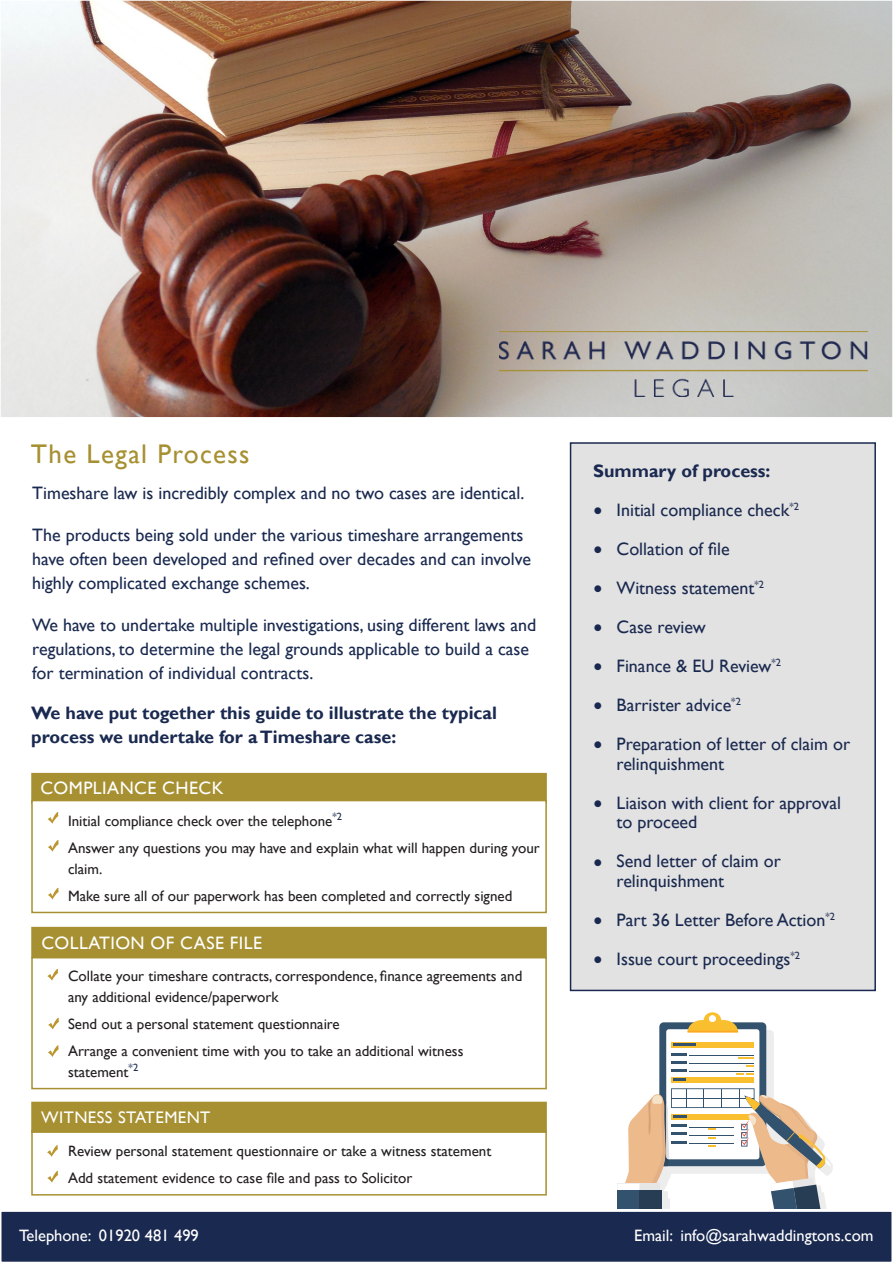
<style>
.page{position:relative;width:893px;height:1263px;background:#fff}
.page>*{position:absolute;margin:0;border:0;box-sizing:border-box;transform-origin:0 0}
.t1{font:27px "Gill Sans";letter-spacing:.05em;color:#a69031}
.t2{font:27px "Gill Sans";color:#19284f}
.t3{font:18px/24px "Gill Sans";color:#1a294f}
.t4{font:700 18px/24px "Gill Sans";color:#1a294f}
.t5{font:18px "Gill Sans";letter-spacing:.025em;color:#fff}
.t6{font:16.8px "Gill Sans";letter-spacing:.025em;color:#fff}
.t7{font:16.5px "Gill Sans";color:#fff}
.t8{font:15px/21px "Gill Sans";color:#231f20}
</style>
<div class="page">
<div style="left:1px;top:1211px;width:891px;height:51px;background:#1a2950"></div>
<div style="left:0;top:1210px;width:893px;height:53px;border:2px solid #fff"></div>
<img style="left:3px;top:3px;width:887px;height:413px">
<div style="left:0;top:0;width:893px;height:419px;border:2px solid #fff"></div>
<img style="left:500px;top:332px;width:367px;height:64px">
<div style="left:570px;top:442px;width:306px;height:549px;background:#e2e2e2;border:2px solid #1a2950"></div>
<div style="left:617px;top:1191px;width:22px;height:18px;background:#33526e"></div>
<svg style="left:623px;top:1012px;width:210px;height:197px"></svg>
<div style="left:31px;top:773px;width:516px;height:31px;background:#a69031"></div>
<div style="left:31px;top:800px;width:516px;height:113px;background:#fff;border:2px solid #a69031"></div>
<div style="left:31px;top:927px;width:516px;height:31px;background:#a69031"></div>
<div style="left:31px;top:957px;width:516px;height:132px;background:#fff;border:2px solid #a69031"></div>
<svg style="left:48px;top:812px;width:10px;height:12px"></svg>
<svg style="left:48px;top:840px;width:11px;height:12px"></svg>
<svg style="left:48px;top:888px;width:11px;height:11px"></svg>
<svg style="left:47px;top:969px;width:11px;height:11px"></svg>
<svg style="left:48px;top:1018px;width:11px;height:11px"></svg>
<svg style="left:48px;top:1045px;width:11px;height:12px"></svg>
<div style="left:31px;top:1130px;width:516px;height:65px;background:#fff;border:2px solid #a69031"></div>
<div style="left:31px;top:1102px;width:516px;height:31px;background:#a69031;border:2px solid #a69031"></div>
<svg style="left:47px;top:1145px;width:11px;height:12px"></svg>
<svg style="left:47px;top:1171px;width:11px;height:11px"></svg>
<p class="t1" style="left:31px;top:438px;width:220px">The Legal Process</p>
<p class="t3" style="left:32px;top:481px;width:493px">Timeshare law is incredibly complex and no two cases are identical.</p>
<p class="t3" style="left:32px;top:523px;width:500px">The products being sold under the various timeshare arrangements have often been developed and refined over decades and can involve highly complicated exchange schemes.</p>
<p class="t3" style="left:32px;top:613px;width:505px">We have to undertake multiple investigations, using different laws and regulations, to determine the legal grounds applicable to build a case for termination of individual contracts.</p>
<p class="t4" style="left:31px;top:702px;width:467px">We have put together this guide to illustrate the typical process we undertake for a Timeshare case:</p>
<p class="t5" style="left:40px;top:777px;width:185px">COMPLIANCE CHECK</p>
<p class="t8" style="left:68px;top:810px;width:275px">Initial compliance check over the telephone<sup>*2</sup></p>
<p class="t8" style="left:68px;top:837px;width:473px">Answer any questions you may have and explain what will happen during your claim.</p>
<p class="t8" style="left:68px;top:885px;width:446px">Make sure all of our paperwork has been completed and correctly signed</p>
<p class="t5" style="left:41px;top:932px;width:222px">COLLATION OF CASE FILE</p>
<p class="t8" style="left:68px;top:965px;width:456px">Collate your timeshare contracts, correspondence, finance agreements and any additional evidence/paperwork</p>
<p class="t8" style="left:68px;top:1013px;width:273px">Send out a personal statement questionnaire</p>
<p class="t8" style="left:68px;top:1040px;width:397px">Arrange a convenient time with you to take an additional witness statement<sup>*2</sup></p>
<p class="t6" style="left:41px;top:1107px;width:171px">WITNESS STATEMENT</p>
<p class="t8" style="left:68px;top:1140px;width:425px">Review personal statement questionnaire or take a witness statement</p>
<p class="t8" style="left:68px;top:1167px;width:346px">Add statement evidence to case file and pass to Solicitor</p>
<p class="t4" style="left:593px;top:459px;width:179px">Summary of process:</p>
<p class="t2" style="left:593px;top:496px;width:11px">•</p>
<p class="t2" style="left:593px;top:535px;width:11px">•</p>
<p class="t2" style="left:593px;top:574px;width:11px">•</p>
<p class="t2" style="left:593px;top:613px;width:11px">•</p>
<p class="t2" style="left:593px;top:652px;width:11px">•</p>
<p class="t2" style="left:593px;top:691px;width:11px">•</p>
<p class="t2" style="left:593px;top:730px;width:11px">•</p>
<p class="t2" style="left:593px;top:788px;width:11px">•</p>
<p class="t2" style="left:593px;top:847px;width:11px">•</p>
<p class="t2" style="left:593px;top:905px;width:11px">•</p>
<p class="t2" style="left:593px;top:944px;width:11px">•</p>
<p class="t3" style="left:617px;top:499px;width:184px">Initial compliance check<sup>*2</sup></p>
<p class="t3" style="left:617px;top:538px;width:115px">Collation of file</p>
<p class="t3" style="left:617px;top:577px;width:149px">Witness statement<sup>*2</sup></p>
<p class="t3" style="left:617px;top:616px;width:91px">Case review</p>
<p class="t3" style="left:617px;top:655px;width:166px">Finance &amp; EU Review<sup>*2</sup></p>
<p class="t3" style="left:617px;top:694px;width:126px">Barrister advice<sup>*2</sup></p>
<p class="t3" style="left:617px;top:735px;width:235px;line-height:19.5px">Preparation of letter of claim or relinquishment</p>
<p class="t3" style="left:617px;top:793px;width:226px;line-height:19.5px">Liaison with client for approval to proceed</p>
<p class="t3" style="left:617px;top:852px;width:166px;line-height:19.5px">Send letter of claim or relinquishment</p>
<p class="t3" style="left:617px;top:908px;width:220px">Part 36 Letter Before Action<sup>*2</sup></p>
<p class="t3" style="left:617px;top:947px;width:185px">Issue court proceedings<sup>*2</sup></p>
<p class="t7" style="left:19px;top:1226px;width:181px">Telephone: 01920 481 499</p>
<p class="t7" style="left:634px;top:1226px;width:241px">Email: info@sarahwaddingtons.com</p>
</div>
